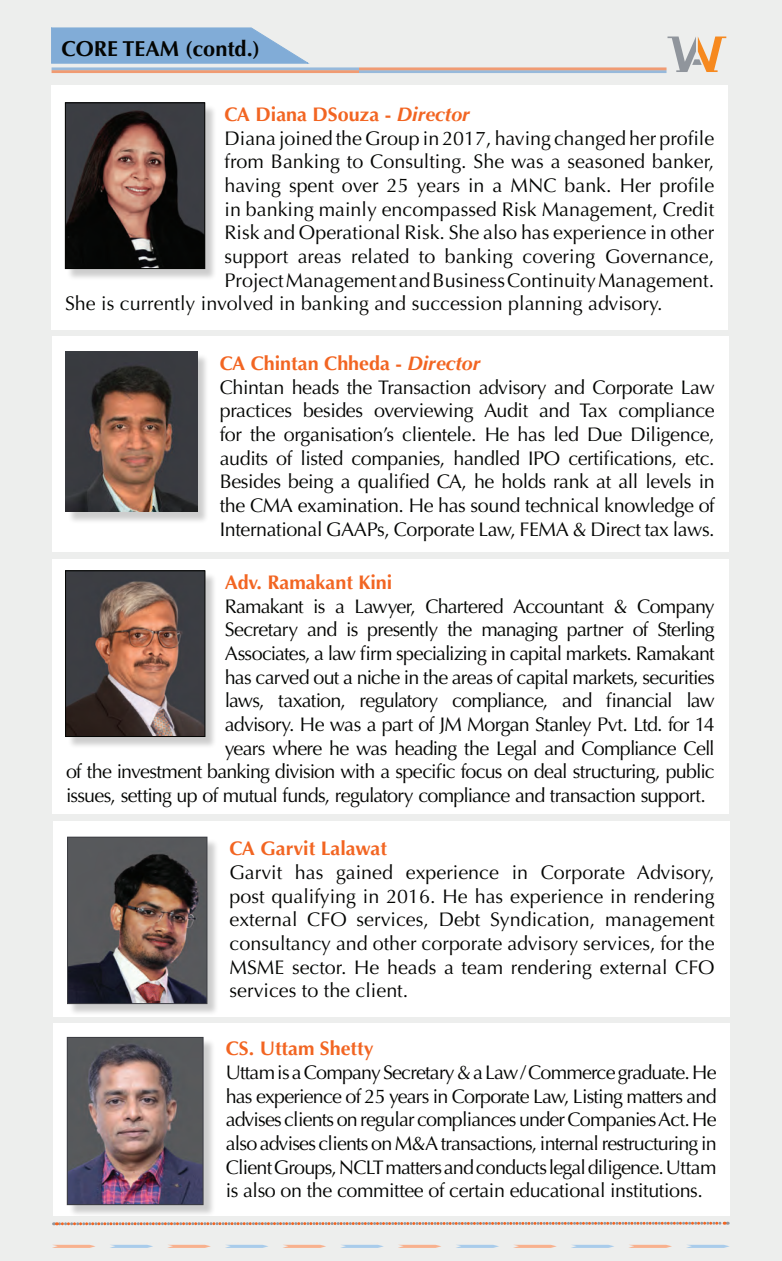
<style>
.page{position:relative;width:782px;height:1261px;background:#edeeed}
.page>*{position:absolute;margin:0;border:0;box-sizing:border-box;transform-origin:0 0}
.t1{font:700 21.75px "Optima";color:#040503}
.t2{font:19.65px/23.7px "Optima";letter-spacing:-.02em;color:#040503;text-align:justify}
.t3{font:19.65px "Optima";color:#040503}
.t4{font:19.65px "Optima";letter-spacing:-.04em;color:#040503}
.t5{font:700 19.65px "Optima";color:#f26522}
.t6{font:19.65px "Optima";letter-spacing:-.045em;color:#040503}
.s1{font-style:italic}
.s2{font-weight:700;color:#f26522}
.s3{font-weight:700;font-style:italic;color:#f26522}
</style>
<div class="page">
<svg style="left:54px;top:1221px;width:674px;height:5px"></svg>
<svg style="left:51px;top:27px;width:259px;height:37px;background:#8fb4d9"></svg>
<svg style="left:668px;top:36px;width:59px;height:36px"></svg>
<div style="left:52px;top:559px;width:677px;height:255px;background:#fff"></div>
<div style="left:67px;top:572px;width:151px;height:177px;background:#040503;opacity:.2"></div>
<img style="left:67px;top:572px;width:136px;height:163px">
<div style="left:65px;top:570px;width:140px;height:167px;border:1px solid #040503"></div>
<div style="left:51px;top:85px;width:677px;height:244px;background:#fff"></div>
<div style="left:67px;top:104px;width:150px;height:177px;background:#040503;opacity:.2"></div>
<img style="left:67px;top:105px;width:136px;height:162px">
<div style="left:65px;top:103px;width:140px;height:166px;border:1px solid #040503"></div>
<div style="left:52px;top:336px;width:677px;height:216px;background:#fff"></div>
<div style="left:67px;top:353px;width:143px;height:171px;background:#040503;opacity:.2"></div>
<img style="left:65px;top:352px;width:132px;height:160px">
<div style="left:53px;top:821px;width:677px;height:195px;background:#fff"></div>
<div style="left:69px;top:838px;width:151px;height:178px;background:#040503;opacity:.2"></div>
<img style="left:69px;top:839px;width:136px;height:163px">
<div style="left:67px;top:837px;width:140px;height:167px;border:1px solid #3c3d43"></div>
<svg style="left:52px;top:1245px;width:43px;height:3px"></svg>
<svg style="left:110px;top:1245px;width:43px;height:3px"></svg>
<svg style="left:167px;top:1245px;width:44px;height:3px"></svg>
<svg style="left:225px;top:1245px;width:43px;height:3px"></svg>
<svg style="left:283px;top:1245px;width:43px;height:3px"></svg>
<svg style="left:341px;top:1245px;width:43px;height:3px"></svg>
<svg style="left:398px;top:1245px;width:43px;height:3px"></svg>
<svg style="left:456px;top:1245px;width:43px;height:3px"></svg>
<svg style="left:513px;top:1245px;width:44px;height:3px"></svg>
<svg style="left:571px;top:1245px;width:43px;height:3px"></svg>
<svg style="left:629px;top:1245px;width:43px;height:3px"></svg>
<svg style="left:686px;top:1245px;width:43px;height:3px"></svg>
<div style="left:52px;top:67px;width:307px;height:3px;border:1px solid #5e97d0"></div>
<div style="left:359px;top:70px;width:307px;height:3px;border:1px solid #5e97d0"></div>
<div style="left:53px;top:1024px;width:677px;height:192px;background:#fff"></div>
<div style="left:69px;top:1039px;width:147px;height:178px;background:#040503;opacity:.2"></div>
<img style="left:69px;top:1039px;width:132px;height:164px">
<div style="left:67px;top:1037px;width:136px;height:168px;border:1px solid #3c3d43"></div>
<p class="t1" style="left:61px;top:36px;width:200px">CORE TEAM (contd.)</p>
<p class="t5" style="left:225px;top:103px;width:247px">CA Diana DSouza - <span class="s1">Director</span></p>
<p class="t3" style="left:225px;top:127px;width:491px">Diana joined the Group in 2017, having changed her profile</p>
<p class="t3" style="left:225px;top:150px;width:491px">from Banking to Consulting. She was a seasoned banker,</p>
<p class="t3" style="left:225px;top:174px;width:491px">having spent over 25 years in a MNC bank. Her profile</p>
<p class="t3" style="left:225px;top:198px;width:491px">in banking mainly encompassed Risk Management, Credit</p>
<p class="t3" style="left:225px;top:221px;width:491px">Risk and Operational Risk. She also has experience in other</p>
<p class="t3" style="left:225px;top:245px;width:491px">support areas related to banking covering Governance,</p>
<p class="t3" style="left:225px;top:269px;width:491px">Project Management and Business Continuity Management.</p>
<p class="t3" style="left:65px;top:292px;width:599px">She is currently involved in banking and succession planning advisory.</p>
<p class="t2" style="left:220px;top:352px;width:496px;text-align:left"><span class="s2">CA Chintan Chheda -</span> <span class="s3">Director<br></span>Chintan heads the Transaction advisory and Corporate Law practices besides overviewing Audit and Tax compliance for the organisation’s clientele. He has led Due Diligence, audits of listed companies, handled IPO certifications, etc.<br>Besides being a qualified CA, he holds rank at all levels in the CMA examination. He has sound technical knowledge of International GAAPs, Corporate Law, FEMA &amp; Direct tax laws.</p>
<p class="t5" style="left:225px;top:571px;width:169px">Adv. Ramakant Kini</p>
<p class="t4" style="left:225px;top:595px;width:491px">Ramakant is a Lawyer, Chartered Accountant &amp; Company</p>
<p class="t2" style="left:225px;top:618px;width:491px">Secretary and is presently the managing partner of Sterling</p>
<p class="t6" style="left:225px;top:642px;width:491px">Associates, a law firm specializing in capital markets. Ramakant</p>
<p class="t2" style="left:225px;top:665px;width:492px">has carved out a niche in the areas of capital markets, securities</p>
<p class="t4" style="left:225px;top:689px;width:491px">laws, taxation, regulatory compliance, and financial law</p>
<p class="t2" style="left:225px;top:713px;width:491px">advisory. He was a part of JM Morgan Stanley Pvt. Ltd. for 14</p>
<p class="t4" style="left:225px;top:737px;width:491px">years where he was heading the Legal and Compliance Cell</p>
<p class="t4" style="left:66px;top:760px;width:650px">of the investment banking division with a specific focus on deal structuring, public</p>
<p class="t4" style="left:66px;top:784px;width:641px">issues, setting up of mutual funds, regulatory compliance and transaction support.</p>
<p class="t5" style="left:230px;top:837px;width:159px">CA Garvit Lalawat</p>
<p class="t2" style="left:230px;top:861px;width:487px">Garvit has gained experience in Corporate Advisory, post qualifying in 2016. He has experience in rendering external CFO services, Debt Syndication, management consultancy and other corporate advisory services, for the MSME sector. He heads a team rendering external CFO services to the client.</p>
<p class="t5" style="left:226px;top:1037px;width:149px">CS. Uttam Shetty</p>
<p class="t2" style="left:226px;top:1061px;width:493px">Uttam is a Company Secretary &amp; a Law / Commerce graduate. He has experience of 25 years in Corporate Law, Listing matters and advises clients on regular compliances under Companies Act. He also advises clients on M&amp;A transactions, internal restructuring in Client Groups, NCLT matters and conducts legal diligence. Uttam is also on the committee of certain educational institutions.</p>
</div>
